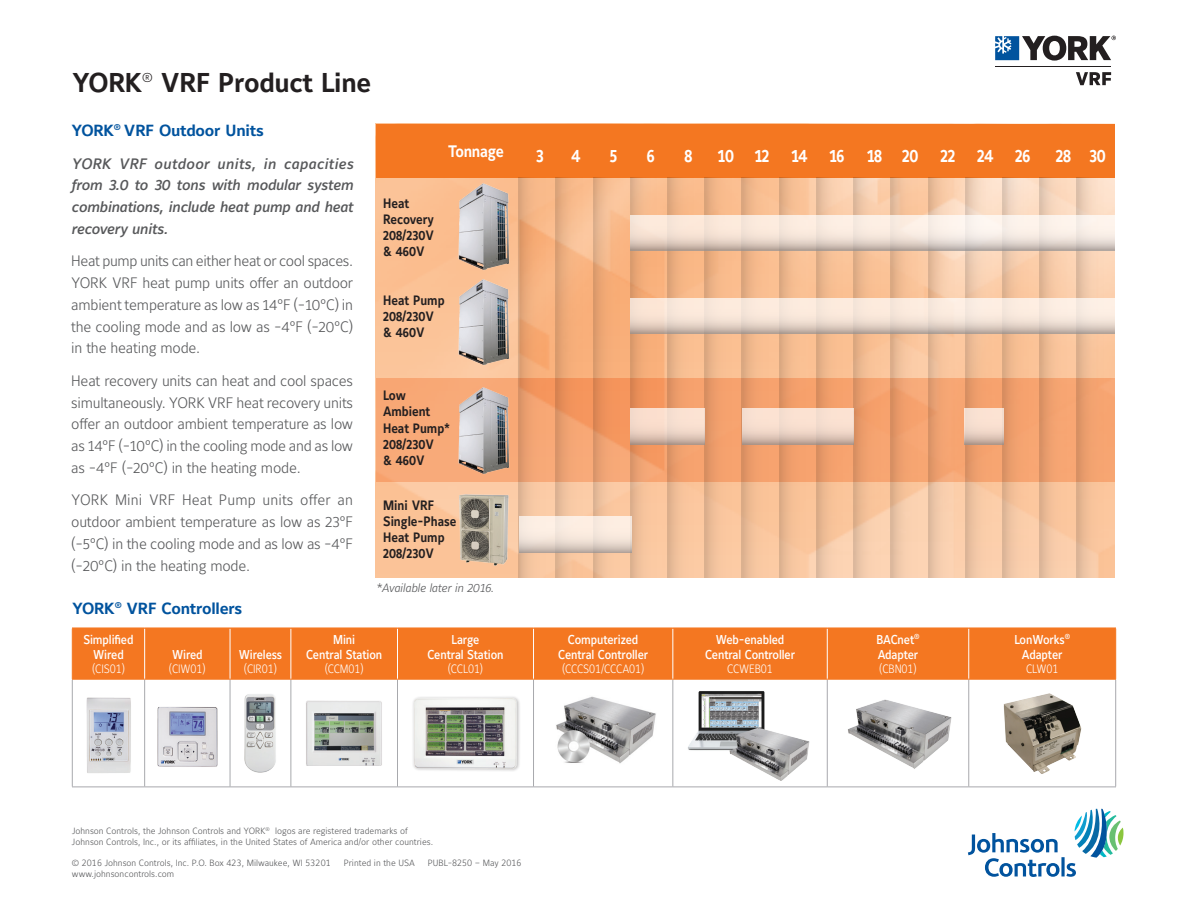
<style>
.page{position:relative;width:1188px;height:918px;background:#fff}
.page>*{position:absolute;margin:0;border:0;box-sizing:border-box;transform-origin:0 0}
.t1{font:700 27px "Maurea Jci Lf ML";letter-spacing:-.01em;color:#231f20}
.t2{font:700 18px "Maurea Jci Lf ML";letter-spacing:-.02em;color:#fff;scale:.86 1}
.t3{font:700 16.5px "Maurea Jci Lf ML";letter-spacing:-.02em;color:#fff;scale:.9 1}
.t4{font:700 16.05px "Maurea Jci Lf ML";letter-spacing:-.015em;color:#01539e}
.t5{font:300 15px/21.8px "Maurea Jci Lf ML";letter-spacing:-.015em;color:#57585a;text-align:justify}
.t6{font:italic 500 15px/21.8px "Maurea Jci Lf ML";letter-spacing:-.015em;color:#57585a;text-align:justify}
.t7{font:700 13.5px/16.2px "Maurea Jci Lf ML";color:#231f20;scale:.9 1}
.t8{font:500 12.75px/15.3px "Maurea Jci Tf ML";letter-spacing:-.01em;color:#fff;text-align:center;scale:.9 1}
.t9{font:300 12px "Maurea Jci Tf ML";letter-spacing:-.01em;color:#fff;scale:.9 1}
.t10{font:italic 300 12px "Maurea Jci Lf ML";letter-spacing:-.01em;color:#57585a}
.t11{font:300 9px/10.8px "Maurea Jci Tf ML";color:#57585a}
</style>
<div class="page">
<div style="left:376px;top:124px;width:738px;height:54px;background:#f47721"></div>
<div style="left:376px;top:378px;width:738px;height:104px;background:#f8aa78"></div>
<img style="left:452px;top:180px;width:67px;height:92px">
<img style="left:452px;top:276px;width:67px;height:92px">
<img style="left:458px;top:385px;width:61px;height:91px">
<img style="left:454px;top:490px;width:60px;height:80px">
<svg style="left:519px;top:177px;width:37px;height:401px"></svg>
<svg style="left:556px;top:177px;width:37px;height:401px;background:#f2ae7f"></svg>
<svg style="left:593px;top:177px;width:37px;height:401px;background:#f1ad7d"></svg>
<svg style="left:630px;top:177px;width:37px;height:401px;background:#f1b083"></svg>
<svg style="left:667px;top:177px;width:38px;height:401px"></svg>
<svg style="left:705px;top:177px;width:37px;height:401px"></svg>
<svg style="left:742px;top:177px;width:37px;height:401px"></svg>
<svg style="left:779px;top:177px;width:37px;height:401px"></svg>
<svg style="left:816px;top:177px;width:38px;height:401px"></svg>
<svg style="left:854px;top:177px;width:37px;height:401px"></svg>
<svg style="left:891px;top:177px;width:37px;height:401px"></svg>
<svg style="left:928px;top:177px;width:37px;height:401px"></svg>
<svg style="left:965px;top:177px;width:38px;height:401px"></svg>
<svg style="left:1003px;top:177px;width:37px;height:401px"></svg>
<svg style="left:1040px;top:177px;width:37px;height:401px"></svg>
<svg style="left:1077px;top:177px;width:37px;height:401px"></svg>
<svg style="left:630px;top:216px;width:484px;height:34px;background:#ecded4"></svg>
<svg style="left:519px;top:517px;width:112px;height:36px;background:#ecddd3"></svg>
<svg style="left:630px;top:299px;width:484px;height:34px;background:#ecdccf"></svg>
<svg style="left:1076px;top:72px;width:35px;height:13px"></svg>
<hr style="left:995px;top:66px;width:116px;height:1px;background:#231f20">
<svg style="left:995px;top:36px;width:121px;height:25px"></svg>
<svg style="left:968px;top:809px;width:155px;height:68px"></svg>
<svg style="left:631px;top:408px;width:73px;height:36px;background:#ebd1c2"></svg>
<svg style="left:742px;top:408px;width:112px;height:36px;background:#ebd3c4"></svg>
<svg style="left:964px;top:408px;width:39px;height:36px"></svg>
<div style="left:73px;top:629px;width:1042px;height:50px;background:#f47721"></div>
<svg style="left:73px;top:680px;width:218px;height:107px"></svg>
<svg style="left:292px;top:680px;width:823px;height:107px"></svg>
<hr style="left:144px;top:629px;width:1px;height:50px;background:#fff">
<hr style="left:230px;top:629px;width:1px;height:50px;background:#fff">
<hr style="left:291px;top:629px;width:1px;height:50px;background:#fff">
<hr style="left:397px;top:629px;width:1px;height:50px;background:#fff">
<hr style="left:533px;top:629px;width:1px;height:50px;background:#fff">
<hr style="left:673px;top:629px;width:1px;height:50px;background:#fff">
<hr style="left:827px;top:629px;width:1px;height:50px;background:#fff">
<hr style="left:968px;top:629px;width:1px;height:50px;background:#fff">
<hr style="left:230px;top:680px;width:1px;height:107px;background:#a8a9ad">
<hr style="left:291px;top:680px;width:1px;height:107px;background:#a8a9ad">
<hr style="left:397px;top:680px;width:1px;height:107px;background:#a8a9ad">
<hr style="left:533px;top:680px;width:1px;height:107px;background:#a8a9ad">
<hr style="left:673px;top:680px;width:1px;height:107px;background:#a8a9ad">
<hr style="left:827px;top:680px;width:1px;height:107px;background:#a8a9ad">
<hr style="left:968px;top:680px;width:1px;height:107px;background:#a8a9ad">
<hr style="left:1115px;top:680px;width:1px;height:107px;background:#a8a9ad">
<hr style="left:72px;top:787px;width:73px;height:1px;background:#a8a9ad">
<hr style="left:145px;top:787px;width:85px;height:1px;background:#a8a9ad">
<hr style="left:230px;top:787px;width:61px;height:1px;background:#a8a9ad">
<hr style="left:291px;top:787px;width:107px;height:1px;background:#a8a9ad">
<hr style="left:398px;top:787px;width:136px;height:1px;background:#a8a9ad">
<hr style="left:534px;top:787px;width:139px;height:1px;background:#a8a9ad">
<hr style="left:673px;top:787px;width:154px;height:1px;background:#a8a9ad">
<hr style="left:827px;top:787px;width:142px;height:1px;background:#a8a9ad">
<hr style="left:969px;top:787px;width:147px;height:1px;background:#a8a9ad">
<hr style="left:72px;top:680px;width:1px;height:107px;background:#a8a9ad">
<hr style="left:144px;top:680px;width:1px;height:107px;background:#a8a9ad">
<hr style="left:72px;top:629px;width:1px;height:50px;background:#f47721">
<hr style="left:72px;top:627px;width:73px;height:2px;background:#f47721">
<hr style="left:72px;top:679px;width:73px;height:1px;background:#f47721">
<hr style="left:145px;top:627px;width:85px;height:2px;background:#f47721">
<hr style="left:145px;top:679px;width:85px;height:1px;background:#f47721">
<hr style="left:230px;top:627px;width:61px;height:2px;background:#f47721">
<hr style="left:230px;top:679px;width:61px;height:1px;background:#f47721">
<hr style="left:291px;top:627px;width:107px;height:2px;background:#f47721">
<hr style="left:291px;top:679px;width:107px;height:1px;background:#f47721">
<hr style="left:398px;top:627px;width:136px;height:2px;background:#f47721">
<hr style="left:398px;top:679px;width:136px;height:1px;background:#f47721">
<hr style="left:534px;top:627px;width:139px;height:2px;background:#f47721">
<hr style="left:534px;top:679px;width:139px;height:1px;background:#f47721">
<hr style="left:673px;top:627px;width:154px;height:2px;background:#f47721">
<hr style="left:673px;top:679px;width:154px;height:1px;background:#f47721">
<hr style="left:827px;top:627px;width:142px;height:2px;background:#f47721">
<hr style="left:827px;top:679px;width:142px;height:1px;background:#f47721">
<hr style="left:969px;top:627px;width:147px;height:2px;background:#f47721">
<hr style="left:1115px;top:629px;width:1px;height:50px;background:#f47721">
<hr style="left:969px;top:679px;width:147px;height:1px;background:#f47721">
<img style="left:78px;top:689px;width:58px;height:88px">
<img style="left:156px;top:706px;width:62px;height:61px">
<img style="left:244px;top:693px;width:33px;height:80px">
<img style="left:305px;top:701px;width:78px;height:65px">
<div style="left:412px;top:696px;width:109px;height:76px;background:#231f20;opacity:.3"></div>
<img style="left:413px;top:696px;width:105px;height:74px">
<img style="left:555px;top:695px;width:102px;height:70px">
<img style="left:683px;top:686px;width:130px;height:95px">
<img style="left:843px;top:695px;width:110px;height:76px">
<img style="left:1002px;top:692px;width:80px;height:82px">
<h1 class="t1" style="left:72px;top:66px;width:301px">YORK<sup>®</sup> VRF Product Line</h1>
<p class="t4" style="left:71px;top:121px;width:194px">YORK<sup>®</sup> VRF Outdoor Units</p>
<p class="t6" style="left:71px;top:153px;width:283px">YORK VRF outdoor units, in capacities from 3.0 to 30 tons with modular system combinations, include heat pump and heat recovery units.</p>
<p class="t5" style="left:71px;top:250px;width:283px">Heat pump units can either heat or cool spaces.<br>YORK VRF heat pump units offer an outdoor ambient temperature as low as 14°F (-10°C) in the cooling mode and as low as -4°F (-20°C) in the heating mode.</p>
<p class="t5" style="left:71px;top:370px;width:283px">Heat recovery units can heat and cool spaces simultaneously. YORK VRF heat recovery units offer an outdoor ambient temperature as low as 14°F (-10°C) in the cooling mode and as low as -4°F (-20°C) in the heating mode.</p>
<p class="t5" style="left:71px;top:489px;width:283px">YORK Mini VRF Heat Pump units offer an outdoor ambient temperature as low as 23°F (-5°C) in the cooling mode and as low as -4°F (-20°C) in the heating mode.</p>
<p class="t3" style="left:448px;top:142px;width:64px">Tonnage</p>
<p class="t7" style="left:383px;top:195px;width:58px">Heat<br>Recovery<br>208/230V &amp; 460V</p>
<p class="t7" style="left:383px;top:292px;width:70px">Heat Pump<br>208/230V &amp; 460V</p>
<p class="t7" style="left:383px;top:388px;width:76px">Low<br>Ambient<br>Heat Pump*<br>208/230V<br>&amp; 460V</p>
<p class="t7" style="left:383px;top:497px;width:83px">Mini VRF<br>Single-Phase<br>Heat Pump<br>208/230V</p>
<p class="t4" style="left:72px;top:599px;width:172px">YORK<sup>®</sup> VRF Controllers</p>
<p class="t8" style="left:83px;top:632px;width:57px">Simplified<br>Wired</p>
<p class="t9" style="left:92px;top:662px;width:38px">(CIS01)</p>
<p class="t8" style="left:172px;top:647px;width:36px">Wired</p>
<p class="t9" style="left:169px;top:662px;width:42px">(CIW01)</p>
<p class="t8" style="left:239px;top:647px;width:50px">Wireless</p>
<p class="t9" style="left:244px;top:662px;width:38px">(CIR01)</p>
<p class="t10" style="left:376px;top:581px;width:119px">*Available later in 2016.</p>
<p class="t8" style="left:306px;top:632px;width:86px">Mini<br>Central Station</p>
<p class="t9" style="left:325px;top:662px;width:45px">(CCM01)</p>
<p class="t8" style="left:427px;top:632px;width:86px">Large<br>Central Station</p>
<p class="t9" style="left:448px;top:662px;width:41px">(CCL01)</p>
<p class="t2" style="left:536px;top:145px;width:10px">3</p>
<p class="t2" style="left:571px;top:145px;width:12px">4</p>
<p class="t2" style="left:609px;top:145px;width:11px">5</p>
<p class="t2" style="left:647px;top:145px;width:11px">6</p>
<p class="t2" style="left:684px;top:145px;width:11px">8</p>
<p class="t2" style="left:718px;top:145px;width:365px">10 12 14 16 18 20 22 24 26</p>
<p class="t2" style="left:1056px;top:145px;width:60px">28 30</p>
<p class="t8" style="left:558px;top:632px;width:102px">Computerized<br>Central Controller</p>
<p class="t9" style="left:562px;top:662px;width:93px">(CCCS01/CCCA01)</p>
<p class="t8" style="left:705px;top:632px;width:102px">Web-enabled<br>Central Controller</p>
<p class="t9" style="left:727px;top:662px;width:52px">CCWEB01</p>
<p class="t8" style="left:876px;top:632px;width:49px;text-align:left">BACnet<sup>®<br></sup>Adapter</p>
<p class="t9" style="left:879px;top:662px;width:43px">(CBN01)</p>
<p class="t8" style="left:1014px;top:632px;width:63px">LonWorks<sup>®<br></sup>Adapter</p>
<p class="t9" style="left:1026px;top:662px;width:37px">CLW01</p>
<p class="t11" style="left:72px;top:825px;width:363px">Johnson Controls, the Johnson Controls and YORK<sup>®</sup> logos are registered trademarks of<br>Johnson Controls, Inc., or its affiliates, in the United States of America and/or other countries.</p>
<p class="t11" style="left:72px;top:857px;width:260px">© 2016 Johnson Controls, Inc. P.O. Box 423, Milwaukee, WI 53201</p>
<p class="t11" style="left:344px;top:857px;width:72px">Printed in the USA</p>
<p class="t11" style="left:428px;top:857px;width:95px">PUBL-8250 – May 2016</p>
<p class="t11" style="left:72px;top:868px;width:104px">www.johnsoncontrols.com</p>
</div>
